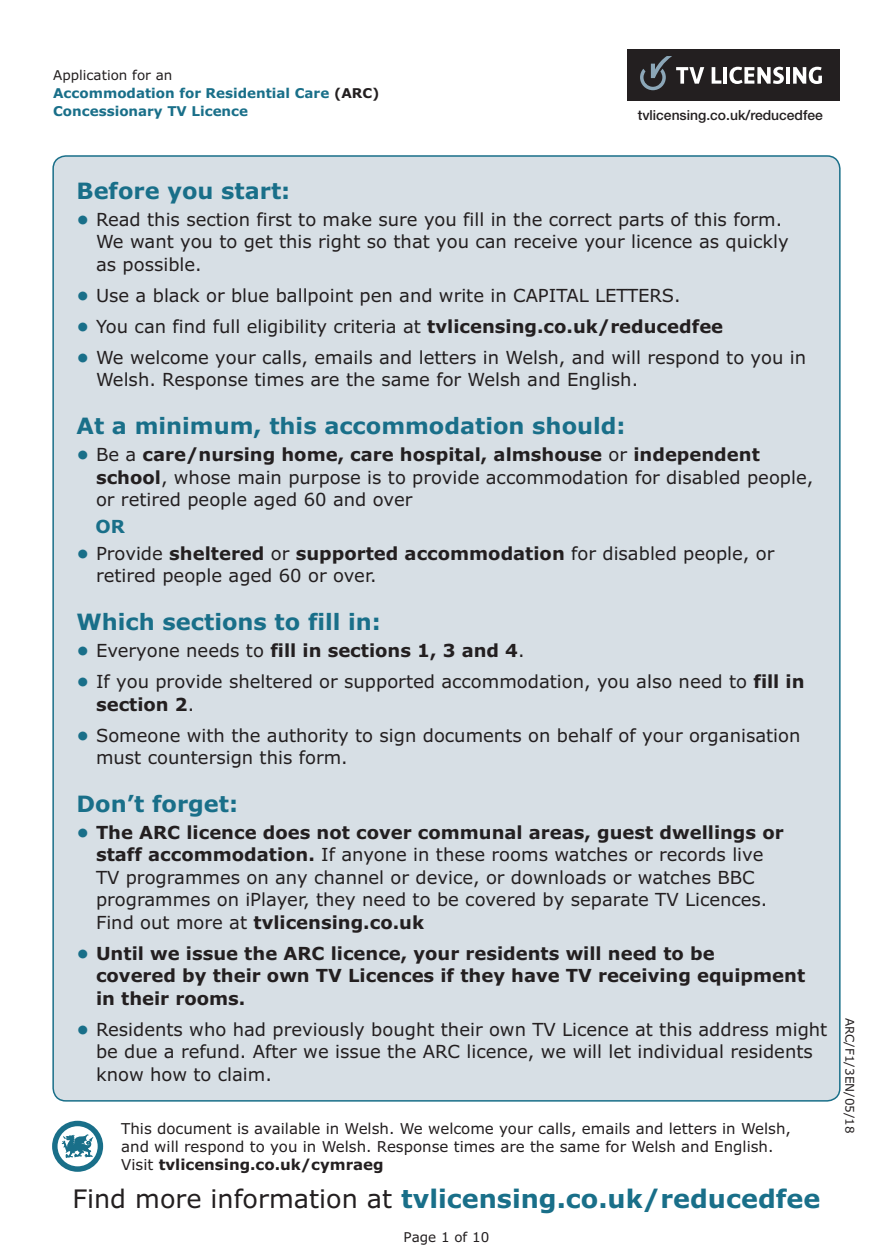
<style>
.page{position:relative;width:893px;height:1259px;background:#fff}
.page>*{position:absolute;margin:0;border:0;box-sizing:border-box;transform-origin:0 0}
.t1{font:700 25.5px "Verdana";color:#196f89}
.t2{font:700 22.5px "Verdana";color:#196f89}
.t3{font:18px/22.5px "Verdana";color:#231f20}
.t4{font:700 18px/22.5px "Verdana";color:#231f20}
.t5{font:700 18px "Verdana";color:#196f89}
.t6{font:15px/18px "Verdana";color:#231f20}
.t7{font:500 13.95px "Helvetica Neue";color:#231f20}
.t8{font:700 13.5px/18px "Verdana";color:#196f89}
.t9{font:13.5px "Verdana";color:#231f20}
.t10{font:12px "Verdana";color:#231f20}
.s1{font-weight:400;color:#231f20}
.s2{color:#231f20}
.s3{font-weight:700;color:#196f89}
.s4{font-weight:700}
.s5{color:#196f89}
.s6{font-weight:400}
</style>
<div class="page">
<div style="left:53px;top:156px;width:787px;height:945px;background:#d7dfe5;border-radius:13px"></div>
<div style="left:627px;top:49px;width:213px;height:52px;background:#231f20"></div>
<svg style="left:640px;top:56px;width:64px;height:34px"></svg>
<svg style="left:712px;top:67px;width:9px;height:17px"></svg>
<hr style="left:724px;top:67px;width:3px;height:17px;background:#fff">
<hr style="left:786px;top:67px;width:4px;height:17px;background:#fff">
<svg style="left:729px;top:67px;width:55px;height:17px"></svg>
<svg style="left:793px;top:67px;width:29px;height:17px"></svg>
<svg style="left:52px;top:1120px;width:51px;height:51px"></svg>
<p class="t8" style="left:53px;top:66px;width:328px"><span class="s1">Application for an<br></span>Accommodation for Residential Care <span class="s2">(ARC)<br></span>Concessionary TV Licence</p>
<p class="t7" style="left:638px;top:104px;width:187px">tvlicensing.co.uk/reducedfee</p>
<p class="t2" style="left:77px;top:176px;width:215px">Before you start:</p>
<p class="t3" style="left:96px;top:208px;width:694px;text-indent:-19px"><span class="s3">•</span> Read this section first to make sure you fill in the correct parts of this form.<br>We want you to get this right so that you can receive your licence as quickly as possible.</p>
<p class="t3" style="left:77px;top:284px;width:606px"><span class="s3">•</span> Use a black or blue ballpoint pen and write in CAPITAL LETTERS.</p>
<p class="t3" style="left:77px;top:315px;width:648px"><span class="s3">•</span> You can find full eligibility criteria at <span class="s4">tvlicensing.co.uk/reducedfee</span></p>
<p class="t3" style="left:96px;top:346px;width:712px;text-indent:-19px"><span class="s3">•</span> We welcome your calls, emails and letters in Welsh, and will respond to you in<br>Welsh. Response times are the same for Welsh and English.</p>
<p class="t2" style="left:77px;top:411px;width:551px">At a minimum, this accommodation should:</p>
<p class="t3" style="left:96px;top:443px;width:719px;text-indent:-19px"><span class="s3">•</span> Be a <span class="s4">care/nursing home, care hospital, almshouse</span> or <span class="s4">independent school</span>, whose main purpose is to provide accommodation for disabled people, or retired people aged 60 and over</p>
<p class="t5" style="left:96px;top:515px;width:31px">OR</p>
<p class="t3" style="left:96px;top:542px;width:680px;text-indent:-19px"><span class="s3">•</span> Provide <span class="s4">sheltered</span> or <span class="s4">supported accommodation</span> for disabled people, or retired people aged 60 or over.</p>
<p class="t2" style="left:77px;top:607px;width:306px">Which sections to fill in:</p>
<p class="t4" style="left:77px;top:639px;width:450px"><span class="s5">•</span> <span class="s6">Everyone needs to</span> fill in sections 1, 3 and 4<span class="s6">.</span></p>
<p class="t3" style="left:96px;top:670px;width:710px;text-indent:-19px"><span class="s3">•</span> If you provide sheltered or supported accommodation, you also need to <span class="s4">fill in section 2</span>.</p>
<p class="t3" style="left:96px;top:724px;width:706px;text-indent:-19px"><span class="s3">•</span> Someone with the authority to sign documents on behalf of your organisation must countersign this form.</p>
<p class="t2" style="left:77px;top:789px;width:163px">Don’t forget:</p>
<p class="t3" style="left:96px;top:821px;width:689px;text-indent:-19px"><span class="s3">•</span> <span class="s4">The ARC licence does not cover communal areas, guest dwellings or staff accommodation.</span> If anyone in these rooms watches or records live TV programmes on any channel or device, or downloads or watches BBC programmes on iPlayer, they need to be covered by separate TV Licences.<br>Find out more at <span class="s4">tvlicensing.co.uk</span></p>
<p class="t4" style="left:96px;top:942px;width:711px;text-indent:-19px"><span class="s5">•</span> Until we issue the ARC licence, your residents will need to be<br>covered by their own TV Licences if they have TV receiving equipment in their rooms.</p>
<p class="t3" style="left:96px;top:1018px;width:733px;text-indent:-19px"><span class="s3">•</span> Residents who had previously bought their own TV Licence at this address might be due a refund. After we issue the ARC licence, we will let individual residents know how to claim.</p>
<p class="t6" style="left:121px;top:1120px;width:671px">This document is available in Welsh. We welcome your calls, emails and letters in Welsh, and will respond to you in Welsh. Response times are the same for Welsh and English.<br>Visit <span class="s4">tvlicensing.co.uk/cymraeg</span></p>
<h1 class="t1" style="left:73px;top:1182px;width:749px"><span class="s1">Find more information at</span> tvlicensing.co.uk/reducedfee</h1>
<p class="t9" style="left:404px;top:1228px;width:87px">Page 1 of 10</p>
<p class="t10" style="left:857px;top:1017px;width:117px;rotate:90deg">ARC/F1/3EN/05/18</p>
</div>
